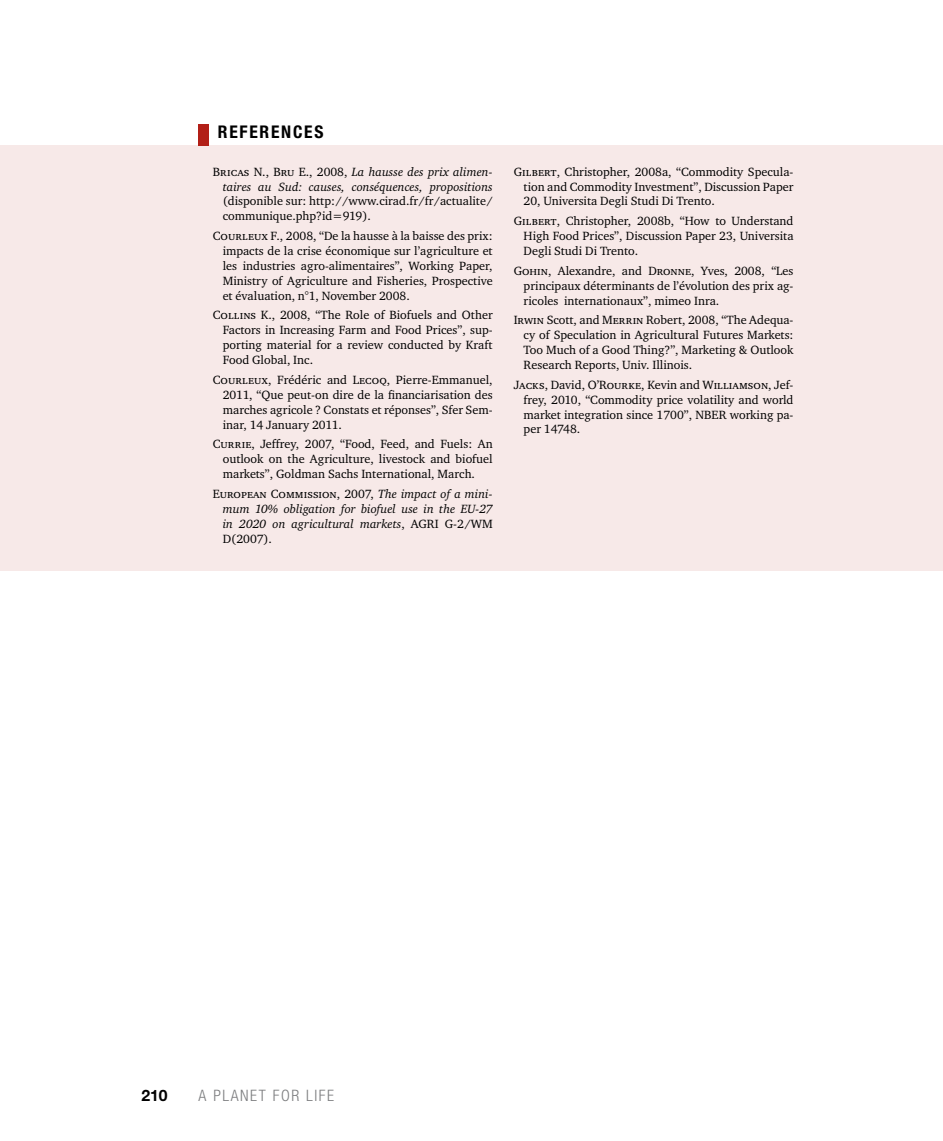
<style>
.page{position:relative;width:943px;height:1141px;background:#fff}
.page>*{position:absolute;margin:0;border:0;box-sizing:border-box;transform-origin:0 0}
.t1{font:700 condensed 17.5px "Helvetica Neue";letter-spacing:.1em;color:#000}
.t2{font:300 condensed 15.75px "Helvetica Neue";letter-spacing:.1em;color:#7b7c7e}
.t3{font:700 15.75px "Helvetica Neue";color:#000}
.t4{font:12.25px/14.9px "Charter ITC";color:#000;text-align:justify}
.t5{font:italic 12.25px/14.9px "Charter ITC";color:#000;text-align:right}
.s1{font-style:normal}
</style>
<div class="page">
<div style="left:0;top:145px;width:943px;height:425px;background:#f7e9e8"></div>
<div style="left:198px;top:124px;width:10px;height:21px;background:#b21f17"></div>
<hr style="left:942px;top:0;width:1px;height:231px;background:#b21f17">
<h1 class="t1" style="left:218px;top:121px;width:107px">REFERENCES</h1>
<p class="t5" style="left:213px;top:164px;width:281px"><span class="s1">Bricas N., Bru E., 2008,</span> La hausse des prix alimen&shy;taires au Sud: causes, conséquences, propositions</p>
<p class="t4" style="left:223px;top:194px;width:271px">(disponible sur: http://www.cirad.fr/fr/actualite/ communique.php?id=919).</p>
<p class="t4" style="left:223px;top:229px;width:271px;text-indent:-10px">Courleux F., 2008, “De la hausse à la baisse des prix: impacts de la crise économique sur l’agriculture et les industries agro-alimentaires”, Working Paper, Ministry of Agriculture and Fisheries, Prospective et évaluation, n°1, November 2008.</p>
<p class="t4" style="left:223px;top:308px;width:271px;text-indent:-10px">Collins K., 2008, “The Role of Biofuels and Other Factors in Increasing Farm and Food Prices”, sup&shy;porting material for a review conducted by Kraft Food Global, Inc.</p>
<p class="t4" style="left:223px;top:372px;width:271px;text-indent:-10px">Courleux, Frédéric and Lecoq, Pierre-Emmanuel, 2011, “Que peut-on dire de la financiarisation des marches agricole ? Constats et réponses”, Sfer Sem&shy;inar, 14 January 2011.</p>
<p class="t4" style="left:223px;top:437px;width:271px;text-indent:-10px">Currie, Jeffrey, 2007, “Food, Feed, and Fuels: An outlook on the Agriculture, livestock and biofuel markets”, Goldman Sachs International, March.</p>
<p class="t5" style="left:223px;top:486px;width:271px;text-align:justify;text-indent:-10px"><span class="s1">European Commission, 2007,</span> The impact of a mini&shy;mum 10% obligation for biofuel use in the EU-27 in 2020 on agricultural markets<span class="s1">, AGRI G-2/WM D(2007).</span></p>
<p class="t4" style="left:523px;top:164px;width:271px;text-indent:-10px">Gilbert, Christopher, 2008a, “Commodity Specula&shy;tion and Commodity Investment”, Discussion Paper 20, Universita Degli Studi Di Trento.</p>
<p class="t4" style="left:523px;top:214px;width:271px;text-indent:-10px">Gilbert, Christopher, 2008b, “How to Understand High Food Prices”, Discussion Paper 23, Universita Degli Studi Di Trento.</p>
<p class="t4" style="left:523px;top:263px;width:271px;text-indent:-10px">Gohin, Alexandre, and Dronne, Yves, 2008, “Les principaux déterminants de l’évolution des prix ag&shy;ricoles internationaux”, mimeo Inra.</p>
<p class="t4" style="left:523px;top:313px;width:271px;text-indent:-10px">Irwin Scott, and Merrin Robert, 2008, “The Adequa&shy;cy of Speculation in Agricultural Futures Markets:<br>Too Much of a Good Thing?”, Marketing &amp; Outlook Research Reports, Univ. Illinois.</p>
<p class="t4" style="left:523px;top:377px;width:271px;text-indent:-10px">Jacks, David, O’Rourke, Kevin and Williamson, Jef&shy;frey, 2010, “Commodity price volatility and world market integration since 1700”, NBER working pa&shy;per 14748.</p>
<p class="t3" style="left:141px;top:1085px;width:28px">210</p>
<p class="t2" style="left:198px;top:1086px;width:137px">A PLANET FOR LIFE</p>
</div>
